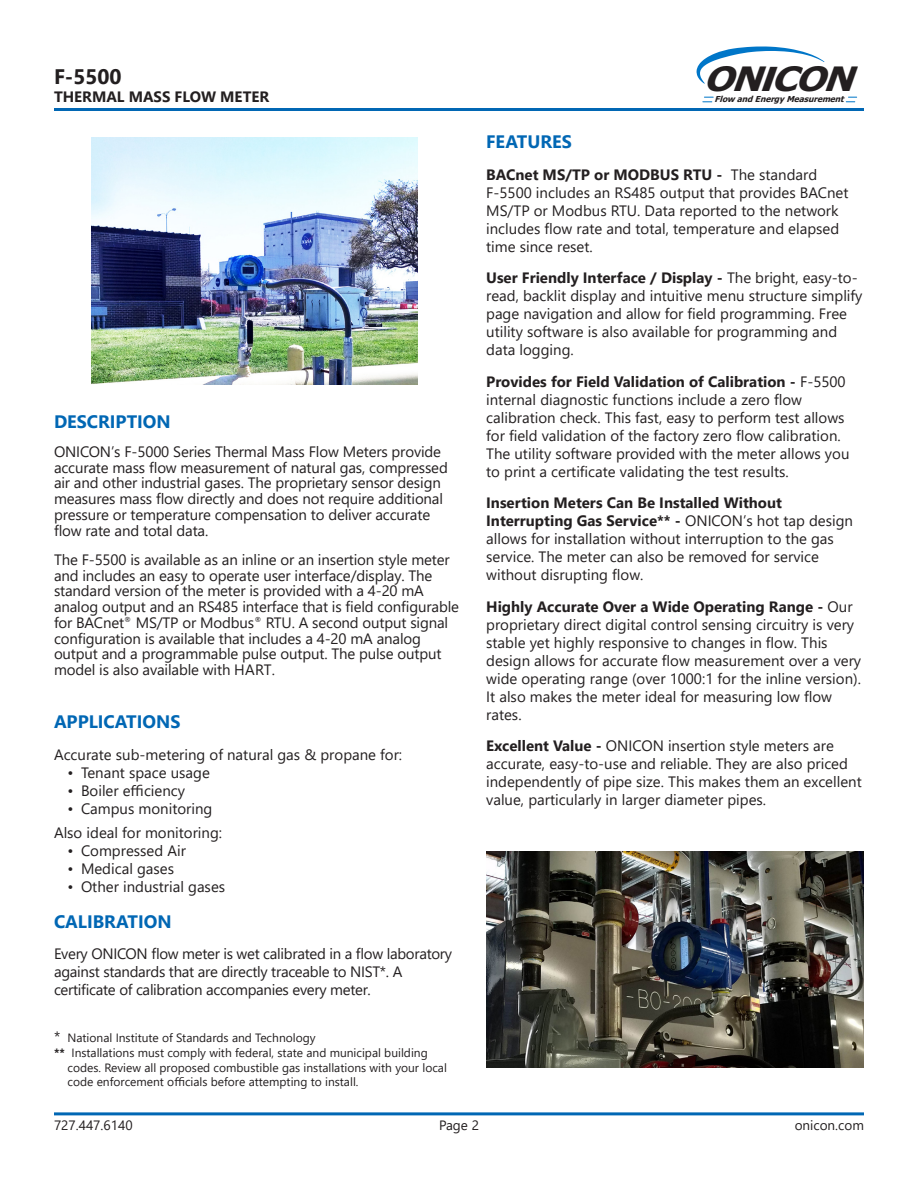
<style>
.page{position:relative;width:918px;height:1188px;background:#fff}
.page>*{position:absolute;margin:0;border:0;box-sizing:border-box;transform-origin:0 0}
.t1{font:italic 700 33.75px "Tahoma";color:#231f20;scale:1.13 1}
.t2{font:700 21px "Segoe UI";color:#231f20}
.Heading_1{font:700 18px "Segoe UI";color:#0167b4}
.General_Specificatio{font:15px/18px "Segoe UI";color:#231f20}
.General_Specificatio-2{font:15px/18px "Segoe UI";letter-spacing:-.02em;color:#231f20}
.t3{font:700 15px "Segoe UI";color:#231f20}
.t4{font:13.5px "Segoe UI";color:#231f20}
.General_Specificatio-3{font:12px/14.4px "Segoe UI";color:#231f20}
.t5{font:italic 700 8.25px "Tahoma";color:#231f20}
.s1{font-size:15px}
.s2{font-weight:700}
.s3{font-family:"Arial";font-weight:900}
</style>
<div class="page">
<hr style="left:54px;top:1112px;width:810px;height:3px;background:#0167b4">
<svg style="left:696px;top:46px;width:128px;height:38px"></svg>
<svg style="left:703px;top:97px;width:10px;height:5px"></svg>
<svg style="left:846px;top:97px;width:11px;height:5px"></svg>
<hr style="left:54px;top:108px;width:810px;height:3px;background:#0167b4">
<img style="left:92px;top:137px;width:326px;height:247px">
<img style="left:486px;top:851px;width:377px;height:216px">
<h2 class="t2" style="left:54px;top:57px;width:69px">F-5500</h2>
<p class="t3" style="left:54px;top:83px;width:217px">THERMAL MASS FLOW METER</p>
<p class="Heading_1" style="left:54px;top:404px;width:118px">DESCRIPTION</p>
<p class="General_Specificatio" style="left:54px;top:442px;width:395px;line-height:15.8px">ONICON’s F-5000 Series Thermal Mass Flow Meters provide accurate mass flow measurement of natural gas, compressed air and other industrial gases. The proprietary sensor design measures mass flow directly and does not require additional pressure or temperature compensation to deliver accurate flow rate and total data.</p>
<p class="General_Specificatio" style="left:54px;top:550px;width:407px;line-height:15.8px">The F-5500 is available as an inline or an insertion style meter and includes an easy to operate user interface/display. The standard version of the meter is provided with a 4-20 mA analog output and an RS485 interface that is field configurable for BACnet<sup>®</sup> MS/TP or Modbus<sup>®</sup> RTU. A second output signal configuration is available that includes a 4-20 mA analog output and a programmable pulse output. The pulse output model is also available with HART.</p>
<p class="Heading_1" style="left:54px;top:705px;width:128px">APPLICATIONS</p>
<p class="General_Specificatio" style="left:54px;top:744px;width:350px">Accurate sub-metering of natural gas &amp; propane for:</p>
<p class="General_Specificatio" style="left:68px;top:762px;width:144px">• Tenant space usage</p>
<p class="General_Specificatio" style="left:68px;top:780px;width:119px">• Boiler efficiency</p>
<p class="General_Specificatio" style="left:68px;top:798px;width:146px">• Campus monitoring</p>
<p class="General_Specificatio" style="left:54px;top:823px;width:170px">Also ideal for monitoring:</p>
<p class="General_Specificatio" style="left:68px;top:841px;width:120px">• Compressed Air</p>
<p class="General_Specificatio" style="left:68px;top:859px;width:108px">• Medical gases</p>
<p class="General_Specificatio" style="left:68px;top:877px;width:159px">• Other industrial gases</p>
<p class="Heading_1" style="left:54px;top:904px;width:119px">CALIBRATION</p>
<p class="General_Specificatio-2" style="left:54px;top:943px;width:400px">Every ONICON flow meter is wet calibrated in a flow laboratory against standards that are directly traceable to NIST*. A certificate of calibration accompanies every meter.</p>
<p class="General_Specificatio-3" style="left:54px;top:1030px;width:263px"><span class="s1">*</span> National Institute of Standards and Technology</p>
<p class="General_Specificatio-3" style="left:68px;top:1045px;width:381px;text-indent:-14px"><span class="s2">**</span> Installations must comply with federal, state and municipal building codes. Review all proposed combustible gas installations with your local code enforcement officials before attempting to install.</p>
<h1 class="t1" style="left:703px;top:65px;width:63px">ON</h1>
<p class="t5" style="left:715px;top:96px;width:129px">Flow and Energy Measuremen</p>
<h1 class="t1" style="left:759px;top:65px;width:94px"><span class="s3">I</span>CON</h1>
<p class="t5" style="left:840px;top:96px;width:7px">t</p>
<p class="Heading_1" style="left:486px;top:125px;width:87px">FEATURES</p>
<p class="General_Specificatio" style="left:486px;top:164px;width:364px"><span class="s2">BACnet MS/TP or MODBUS RTU -</span> The standard F-5500 includes an RS485 output that provides BACnet MS/TP or Modbus RTU. Data reported to the network includes flow rate and total, temperature and elapsed time since reset.</p>
<p class="General_Specificatio" style="left:486px;top:267px;width:378px"><span class="s2">User Friendly Interface / Display -</span> The bright, easy-to&shy;read, backlit display and intuitive menu structure simplify page navigation and allow for field programming. Free utility software is also available for programming and data logging.</p>
<p class="General_Specificatio" style="left:486px;top:371px;width:365px"><span class="s2">Provides for Field Validation of Calibration -</span> F-5500 internal diagnostic functions include a zero flow calibration check. This fast, easy to perform test allows for field validation of the factory zero flow calibration.<br>The utility software provided with the meter allows you to print a certificate validating the test results.</p>
<p class="General_Specificatio" style="left:486px;top:492px;width:368px"><span class="s2">Insertion Meters Can Be Installed Without Interrupting Gas Service** -</span> ONICON’s hot tap design allows for installation without interruption to the gas service. The meter can also be removed for service without disrupting flow.</p>
<p class="General_Specificatio" style="left:486px;top:596px;width:377px"><span class="s2">Highly Accurate Over a Wide Operating Range -</span> Our proprietary direct digital control sensing circuitry is very stable yet highly responsive to changes in flow. This design allows for accurate flow measurement over a very wide operating range (over 1000:1 for the inline version).<br>It also makes the meter ideal for measuring low flow rates.</p>
<p class="General_Specificatio" style="left:486px;top:735px;width:377px"><span class="s2">Excellent Value -</span> ONICON insertion style meters are accurate, easy-to-use and reliable. They are also priced independently of pipe size. This makes them an excellent value, particularly in larger diameter pipes.</p>
<p class="t4" style="left:54px;top:1113px;width:80px">727.447.6140</p>
<p class="t4" style="left:439px;top:1113px;width:41px">Page 2</p>
<p class="t4" style="left:795px;top:1113px;width:71px">onicon.com</p>
</div>
